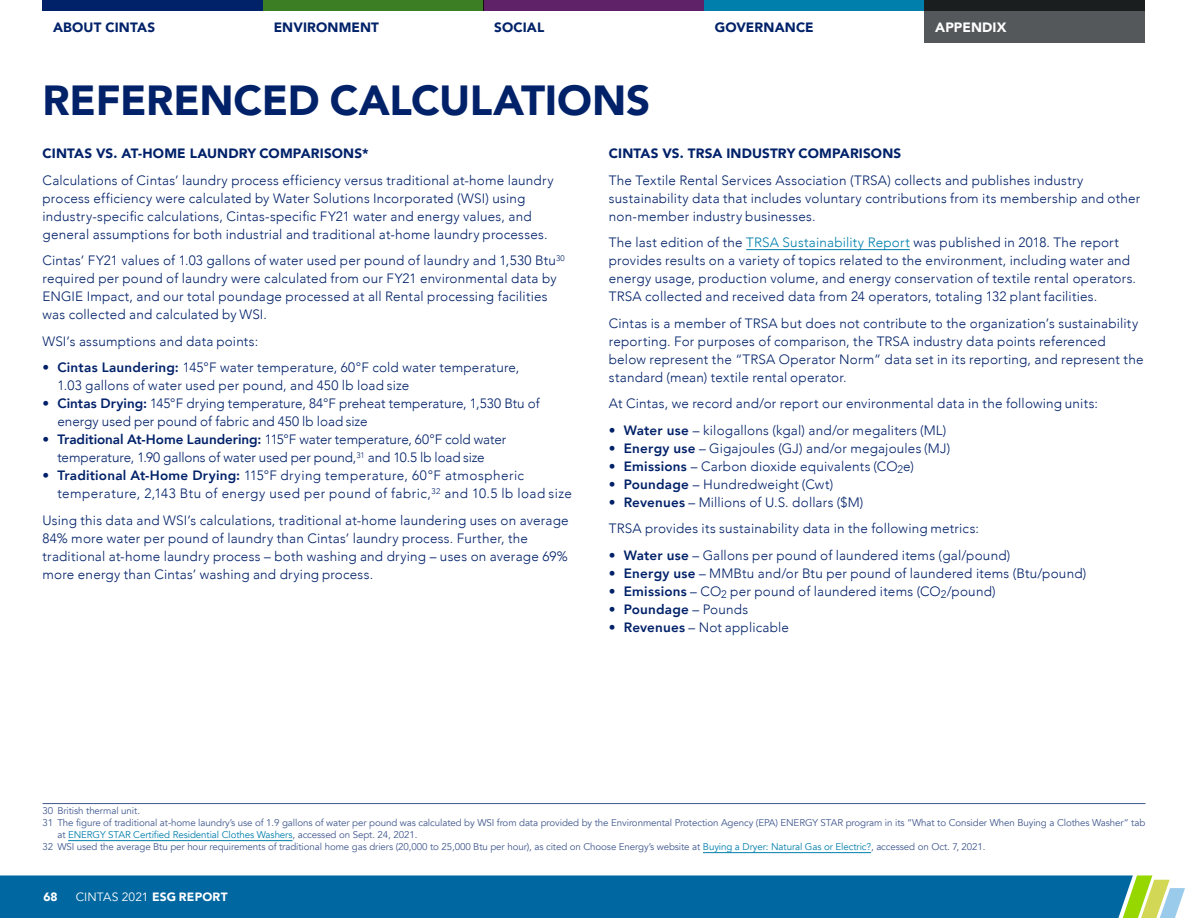
<style>
.page{position:relative;width:1188px;height:918px;background:#fff}
.page>*{position:absolute;margin:0;border:0;box-sizing:border-box;transform-origin:0 0}
.t1{font:900 42px "Avenir";letter-spacing:-.005em;color:#012169}
.t2{font:300 13.5px/18px "Avenir";letter-spacing:.015em;color:#012169}
.t3{font:300 13.5px/18px "Avenir";letter-spacing:.035em;color:#012169}
.t4{font:300 13.5px/18px "Avenir";letter-spacing:-.005em;color:#012169;text-align:center}
.t5{font:900 13.5px "Avenir";letter-spacing:.01em;color:#012169}
.t6{font:900 13.5px "Avenir";letter-spacing:.01em;color:#fff}
.t7{font:12px "Avenir";letter-spacing:.01em;color:#fff}
.t8{font:900 12px "Avenir";color:#fff}
.t9{font:9.75px "Avenir";letter-spacing:-.01em;color:#41588f}
.t10{font:9.75px "Avenir";letter-spacing:-.01em;color:#007fad}
.s1{font-weight:800}
.s2{color:#007fad}
.s3{color:#41588f}
.s4{font-weight:900}
</style>
<div class="page">
<hr style="left:43px;top:803px;width:1102px;height:1px;background:#41588f">
<hr style="left:68px;top:840px;width:225px;height:1px;background:#007fad">
<hr style="left:703px;top:852px;width:168px;height:1px;background:#007fad">
<hr style="left:746px;top:249px;width:164px;height:1px;background:#007fad">
<div style="left:0;top:875px;width:1123px;height:43px;background:#0067a0"></div>
<svg style="left:1123px;top:875px;width:62px;height:43px"></svg>
<div style="left:263px;top:0;width:221px;height:11px;background:#3b7e23"></div>
<div style="left:704px;top:0;width:221px;height:11px;background:#007fad"></div>
<div style="left:925px;top:0;width:220px;height:43px;background:#54585a"></div>
<div style="left:925px;top:0;width:220px;height:11px;background:#1b1e1f"></div>
<div style="left:484px;top:0;width:220px;height:11px;background:#5f2167"></div>
<div style="left:43px;top:0;width:220px;height:11px;background:#012169"></div>
<p class="t5" style="left:53px;top:16px;width:103px">ABOUT CINTAS</p>
<p class="t5" style="left:274px;top:16px;width:107px">ENVIRONMENT</p>
<p class="t5" style="left:494px;top:16px;width:52px">SOCIAL</p>
<p class="t5" style="left:715px;top:16px;width:101px">GOVERNANCE</p>
<p class="t6" style="left:935px;top:16px;width:73px">APPENDIX</p>
<h1 class="t1" style="left:43px;top:64px;width:609px">REFERENCED CALCULATIONS</h1>
<p class="t5" style="left:43px;top:142px;width:328px">CINTAS VS. AT-HOME LAUNDRY COMPARISONS*</p>
<p class="t2" style="left:43px;top:171px;width:513px">Calculations of Cintas’ laundry process efficiency versus traditional at-home laundry process efficiency were calculated by Water Solutions Incorporated (WSI) using industry-specific calculations, Cintas-specific FY21 water and energy values, and general assumptions for both industrial and traditional at-home laundry processes.</p>
<p class="t2" style="left:43px;top:252px;width:524px">Cintas’ FY21 values of 1.03 gallons of water used per pound of laundry and 1,530 Btu<sup>30 </sup>required per pound of laundry were calculated from our FY21 environmental data by ENGIE Impact, and our total poundage processed at all Rental processing facilities was collected and calculated by WSI.</p>
<p class="t2" style="left:43px;top:332px;width:217px">WSI’s assumptions and data points:</p>
<p class="t2" style="left:57px;top:359px;width:464px;text-indent:-15px">• <span class="s1">Cintas Laundering:</span> 145°F water temperature, 60°F cold water temperature,<br>1.03 gallons of water used per pound, and 450 lb load size</p>
<p class="t2" style="left:57px;top:395px;width:484px;text-indent:-15px">• <span class="s1">Cintas Drying:</span> 145°F drying temperature, 84°F preheat temperature, 1,530 Btu of energy used per pound of fabric and 450 lb load size</p>
<p class="t4" style="left:43px;top:431px;width:465px">• <span class="s1">Traditional At-Home Laundering:</span> 115°F water temperature, 60°F cold water temperature, 1.90 gallons of water used per pound,<sup>31</sup> and 10.5 lb load size</p>
<p class="t3" style="left:57px;top:467px;width:516px;text-indent:-15px">• <span class="s1">Traditional At-Home Drying:</span> 115°F drying temperature, 60°F atmospheric temperature, 2,143 Btu of energy used per pound of fabric,<sup>32</sup> and 10.5 lb load size</p>
<p class="t2" style="left:43px;top:511px;width:528px">Using this data and WSI’s calculations, traditional at-home laundering uses on average 84% more water per pound of laundry than Cintas’ laundry process. Further, the traditional at-home laundry process – both washing and drying – uses on average 69% more energy than Cintas’ washing and drying process.</p>
<p class="t5" style="left:609px;top:142px;width:294px">CINTAS VS. TRSA INDUSTRY COMPARISONS</p>
<p class="t2" style="left:609px;top:171px;width:533px">The Textile Rental Services Association (TRSA) collects and publishes industry sustainability data that includes voluntary contributions from its membership and other non-member industry businesses.</p>
<p class="t2" style="left:609px;top:234px;width:529px">The last edition of the <span class="s2">TRSA Sustainability Report</span> was published in 2018. The report provides results on a variety of topics related to the environment, including water and energy usage, production volume, and energy conservation of textile rental operators.<br>TRSA collected and received data from 24 operators, totaling 132 plant facilities.</p>
<p class="t2" style="left:609px;top:314px;width:536px">Cintas is a member of TRSA but does not contribute to the organization’s sustainability reporting. For purposes of comparison, the TRSA industry data points referenced below represent the “TRSA Operator Norm” data set in its reporting, and represent the standard (mean) textile rental operator.</p>
<p class="t2" style="left:609px;top:395px;width:491px">At Cintas, we record and/or report our environmental data in the following units:</p>
<p class="t2" style="left:609px;top:421px;width:339px">• <span class="s1">Water use</span> – kilogallons (kgal) and/or megaliters (ML)</p>
<p class="t2" style="left:609px;top:439px;width:343px">• <span class="s1">Energy use</span> – Gigajoules (GJ) and/or megajoules (MJ)</p>
<p class="t2" style="left:609px;top:457px;width:307px">• <span class="s1">Emissions</span> – Carbon dioxide equivalents (CO<sub>2</sub>e)</p>
<p class="t2" style="left:609px;top:475px;width:226px">• <span class="s1">Poundage</span> – Hundredweight (Cwt)</p>
<p class="t2" style="left:609px;top:489px;width:372px;line-height:26.5px">• <span class="s1">Revenues</span> – Millions of U.S. dollars ($M)<br>TRSA provides its sustainability data in the following metrics:</p>
<p class="t2" style="left:609px;top:546px;width:403px">• <span class="s1">Water use</span> – Gallons per pound of laundered items (gal/pound)</p>
<p class="t2" style="left:609px;top:564px;width:479px">• <span class="s1">Energy use</span> – MMBtu and/or Btu per pound of laundered items (Btu/pound)</p>
<p class="t2" style="left:609px;top:582px;width:388px">• <span class="s1">Emissions</span> – CO<sub>2</sub> per pound of laundered items (CO<sub>2</sub>/pound)</p>
<p class="t2" style="left:609px;top:600px;width:141px">• <span class="s1">Poundage</span> – Pounds</p>
<p class="t2" style="left:609px;top:618px;width:182px">• <span class="s1">Revenues</span> – Not applicable</p>
<p class="t9" style="left:43px;top:805px;width:99px">30 British thermal unit.</p>
<p class="t9" style="left:43px;top:817px;width:1104px">31 The figure of traditional at-home laundry’s use of 1.9 gallons of water per pound was calculated by WSI from data provided by the Environmental Protection Agency (EPA) ENERGY STAR program in its “What to Consider When Buying a Clothes Washer” tab</p>
<p class="t10" style="left:57px;top:829px;width:362px"><span class="s3">at</span> ENERGY STAR Certified Residential Clothes Washers<span class="s3">, accessed on Sept. 24, 2021.</span></p>
<p class="t9" style="left:43px;top:841px;width:945px">32 WSI used the average Btu per hour requirements of traditional home gas driers (20,000 to 25,000 Btu per hour), as cited on Choose Energy’s website at <span class="s2">Buying a Dryer: Natural Gas or Electric?</span>, accessed on Oct. 7, 2021.</p>
<p class="t8" style="left:43px;top:886px;width:16px">68</p>
<p class="t7" style="left:76px;top:889px;width:153px">CINTAS 2021 <span class="s4">ESG REPORT</span></p>
</div>
